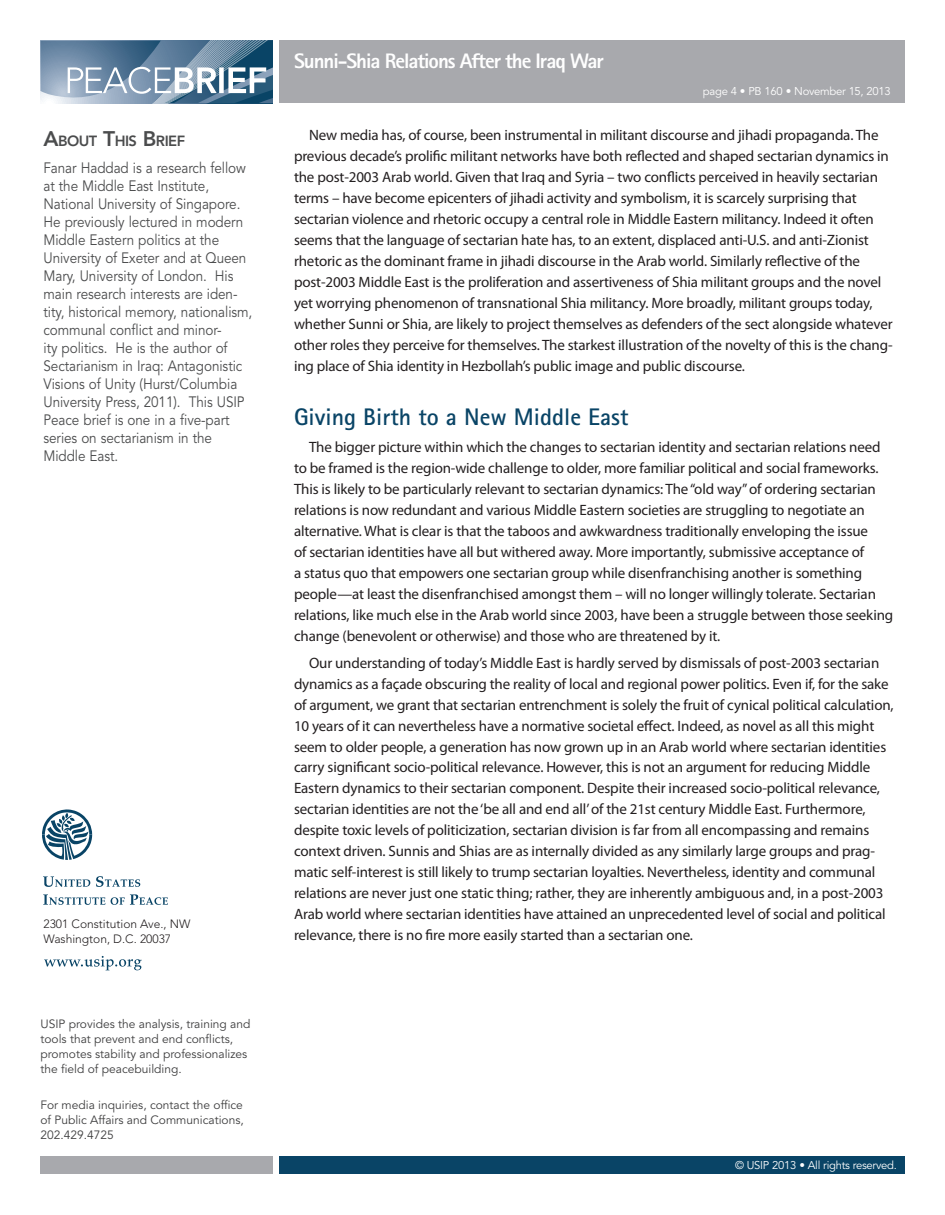
<style>
.page{position:relative;width:945px;height:1215px;background:#fff}
.page>*{position:absolute;margin:0;border:0;box-sizing:border-box;transform-origin:0 0}
.t1{font:700 24px "Rotis Sans Serif";color:#094466}
.t2{font:800 21px "Rotis Sans Serif";letter-spacing:-.05em;color:#fff}
.t3{font:15px/21px "Myriad Pro";letter-spacing:-.01em;color:#231f20}
.t4{font:15px/18px "Avenir LT Std";letter-spacing:-.005em;color:#4b4c4d;scale:.9 1}
.t5{font:800 14.7px "Avenir LT Std";letter-spacing:-.035em;color:#4b4c4d}
.t6{font:12px/15px "Avenir LT Std";color:#3e3e3f}
.t7{font:300 12px/15px "Avenir LT Std";color:#231f20}
.t8{font:11.25px "Avenir LT Std";letter-spacing:-.025em;color:#fff}
.s1{font-size:21px}
</style>
<div class="page">
<div style="left:279px;top:1156px;width:625px;height:18px;background:#094466"></div>
<div style="left:40px;top:1156px;width:233px;height:18px;background:#a8a9ad"></div>
<div style="left:279px;top:40px;width:625px;height:63px;background:#a8a9ad"></div>
<svg style="left:40px;top:41px;width:233px;height:63px;background:#7995ad"></svg>
<svg style="left:43px;top:894px;width:125px;height:11px"></svg>
<svg style="left:43px;top:876px;width:97px;height:11px"></svg>
<svg style="left:42px;top:809px;width:50px;height:51px"></svg>
<svg style="left:44px;top:956px;width:98px;height:14px"></svg>
<p class="t5" style="left:44px;top:132px;width:141px"><span class="s1">A</span>BOUT <span class="s1">T</span>H IS <span class="s1">B</span>RIEF</p>
<p class="t4" style="left:44px;top:159px;width:234px">Fanar Haddad is a research fellow at the Middle East Institute,<br>National University of Singapore.<br>He previously lectured in modern<br>Middle Eastern politics at the<br>University of Exeter and at Queen<br>Mary, University of London. His main research interests are iden&shy;tity, historical memory, nationalism, communal conflict and minor-<br>ity politics. He is the author of<br>Sectarianism in Iraq: Antagonistic<br>Visions of Unity (Hurst/Columbia<br>University Press, 2011). This USIP<br>Peace brief is one in a five-part series on sectarianism in the<br>Middle East.</p>
<p class="t7" style="left:44px;top:916px;width:149px">2301 Constitution Ave., NW<br>Washington, D.C. 20037</p>
<p class="t6" style="left:40px;top:1016px;width:212px">USIP provides the analysis, training and tools that prevent and end conflicts, promotes stability and professionalizes the field of peacebuilding.</p>
<p class="t6" style="left:40px;top:1097px;width:205px;text-align:justify">For media inquiries, contact the office of Public Affairs and Communications, 202.429.4725</p>
<h2 class="t2" style="left:294px;top:47px;width:312px">Sunni-Shia Relations After the Iraq War</h2>
<p class="t8" style="left:703px;top:84px;width:189px">page 4 • PB 160 • November 15, 2013</p>
<p class="t3" style="left:294px;top:124px;width:600px;text-indent:15px">New media has, of course, been instrumental in militant discourse and jihadi propaganda. The previous decade’s prolific militant networks have both reflected and shaped sectarian dynamics in the post-2003 Arab world. Given that Iraq and Syria – two conflicts perceived in heavily sectarian terms – have become epicenters of jihadi activity and symbolism, it is scarcely surprising that sectarian violence and rhetoric occupy a central role in Middle Eastern militancy. Indeed it often seems that the language of sectarian hate has, to an extent, displaced anti-U.S. and anti-Zionist rhetoric as the dominant frame in jihadi discourse in the Arab world. Similarly reflective of the post-2003 Middle East is the proliferation and assertiveness of Shia militant groups and the novel yet worrying phenomenon of transnational Shia militancy. More broadly, militant groups today, whether Sunni or Shia, are likely to project themselves as defenders of the sect alongside whatever other roles they perceive for themselves. The starkest illustration of the novelty of this is the chang&shy;ing place of Shia identity in Hezbollah’s public image and public discourse.</p>
<h1 class="t1" style="left:294px;top:401px;width:336px">Giving Birth to a New Middle East</h1>
<p class="t3" style="left:294px;top:436px;width:601px;text-indent:15px">The bigger picture within which the changes to sectarian identity and sectarian relations need to be framed is the region-wide challenge to older, more familiar political and social frameworks.<br>This is likely to be particularly relevant to sectarian dynamics: The“old way”of ordering sectarian relations is now redundant and various Middle Eastern societies are struggling to negotiate an alternative. What is clear is that the taboos and awkwardness traditionally enveloping the issue<br>of sectarian identities have all but withered away. More importantly, submissive acceptance of<br>a status quo that empowers one sectarian group while disenfranchising another is something people—at least the disenfranchised amongst them – will no longer willingly tolerate. Sectarian relations, like much else in the Arab world since 2003, have been a struggle between those seeking change (benevolent or otherwise) and those who are threatened by it.</p>
<p class="t3" style="left:294px;top:652px;width:601px;text-indent:15px">Our understanding of today’s Middle East is hardly served by dismissals of post-2003 sectarian dynamics as a façade obscuring the reality of local and regional power politics. Even if, for the sake of argument, we grant that sectarian entrenchment is solely the fruit of cynical political calculation, 10 years of it can nevertheless have a normative societal effect. Indeed, as novel as all this might seem to older people, a generation has now grown up in an Arab world where sectarian identities carry significant socio-political relevance. However, this is not an argument for reducing Middle Eastern dynamics to their sectarian component. Despite their increased socio-political relevance, sectarian identities are not the‘be all and end all’of the 21st century Middle East. Furthermore, despite toxic levels of politicization, sectarian division is far from all encompassing and remains context driven. Sunnis and Shias are as internally divided as any similarly large groups and prag&shy;matic self-interest is still likely to trump sectarian loyalties. Nevertheless, identity and communal relations are never just one static thing; rather, they are inherently ambiguous and, in a post-2003<br>Arab world where sectarian identities have attained an unprecedented level of social and political relevance, there is no fire more easily started than a sectarian one.</p>
<p class="t8" style="left:735px;top:1158px;width:163px">© USIP 2013 • All rights reserved.</p>
</div>
